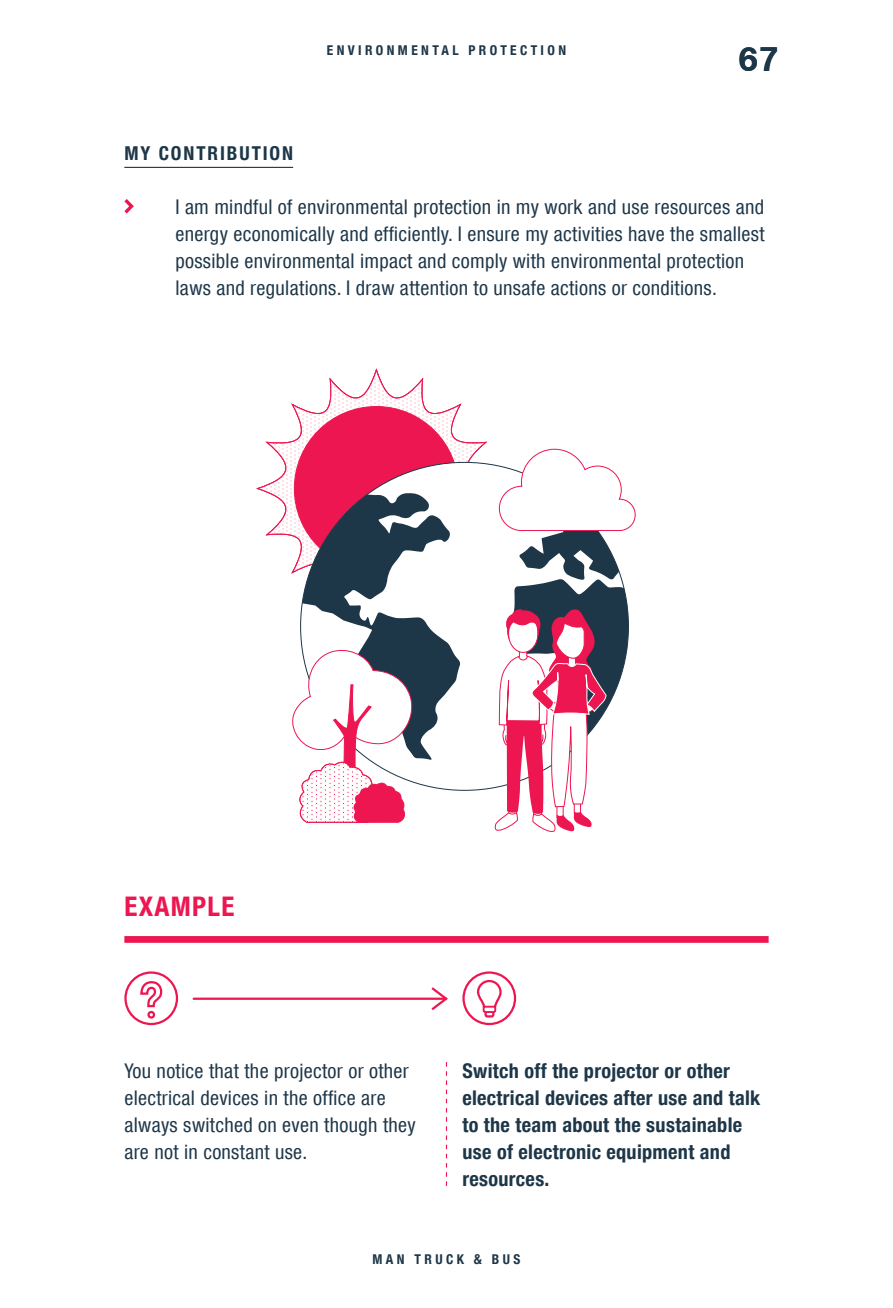
<style>
.page{position:relative;width:893px;height:1308px;background:#fff}
.page>*{position:absolute;margin:0;border:0;box-sizing:border-box;transform-origin:0 0}
.t1{font:700 33.75px "Man Global";color:#1d3648}
.t2{font:700 27px "Man Global Condensed";letter-spacing:.05em;color:#ed1651}
.t3{font:20.25px/27px "Man Global Condensed";letter-spacing:.015em;color:#1d3648}
.t4{font:700 20.25px/27px "Man Global Condensed";letter-spacing:.015em;color:#1d3648}
.t5{font:700 19.12px "Man Global Condensed";letter-spacing:.1em;color:#1d3648}
.t6{font:700 13.5px "Man Global Condensed";letter-spacing:.25em;color:#1d3648}
</style>
<div class="page">
<hr style="left:194px;top:997px;width:252px;height:2px;background:#ed1651">
<svg style="left:429px;top:987px;width:19px;height:24px"></svg>
<div style="left:147px;top:1010px;width:8px;height:8px;border:2px solid #ed1651;border-radius:50%"></div>
<svg style="left:140px;top:981px;width:23px;height:27px"></svg>
<div style="left:124px;top:971px;width:54px;height:54px;border:2px solid #ed1651;border-radius:50%"></div>
<svg style="left:476px;top:979px;width:26px;height:39px"></svg>
<div style="left:462px;top:971px;width:54px;height:54px;border:2px solid #ed1651;border-radius:50%"></div>
<hr style="left:124px;top:167px;width:169px;height:1px;background:#1d3648">
<svg style="left:124px;top:199px;width:10px;height:15px"></svg>
<svg style="left:446px;top:1062px;width:1px;height:123px"></svg>
<div style="left:124px;top:936px;width:645px;height:6px;background:#ed1651"></div>
<svg style="left:256px;top:368px;width:231px;height:168px"></svg>
<div style="left:294px;top:406px;width:164px;height:164px;background:#ed1651;border-radius:50%"></div>
<svg style="left:286px;top:448px;width:350px;height:384px"></svg>
<p class="t6" style="left:327px;top:43px;width:241px">ENVIRONMENTAL PROTECTION</p>
<h1 class="t1" style="left:739px;top:40px;width:41px">67</h1>
<p class="t5" style="left:124px;top:142px;width:170px">MY CONTRIBUTION</p>
<p class="t3" style="left:175px;top:193px;width:591px">I am mindful of environmental protection in my work and use resources and energy economically and efficiently. I ensure my activities have the smallest possible environmental impact and comply with environmental protection laws and regulations. I draw attention to unsafe actions or conditions.</p>
<h2 class="t2" style="left:124px;top:890px;width:112px">EXAMPLE</h2>
<p class="t3" style="left:124px;top:1057px;width:293px">You notice that the projector or other electrical devices in the office are always switched on even though they are not in constant use.</p>
<p class="t4" style="left:462px;top:1057px;width:299px">Switch off the projector or other electrical devices after use and talk to the team about the sustainable use of electronic equipment and resources.</p>
<p class="t6" style="left:373px;top:1251px;width:149px">MAN TRUCK &amp; BUS</p>
</div>
